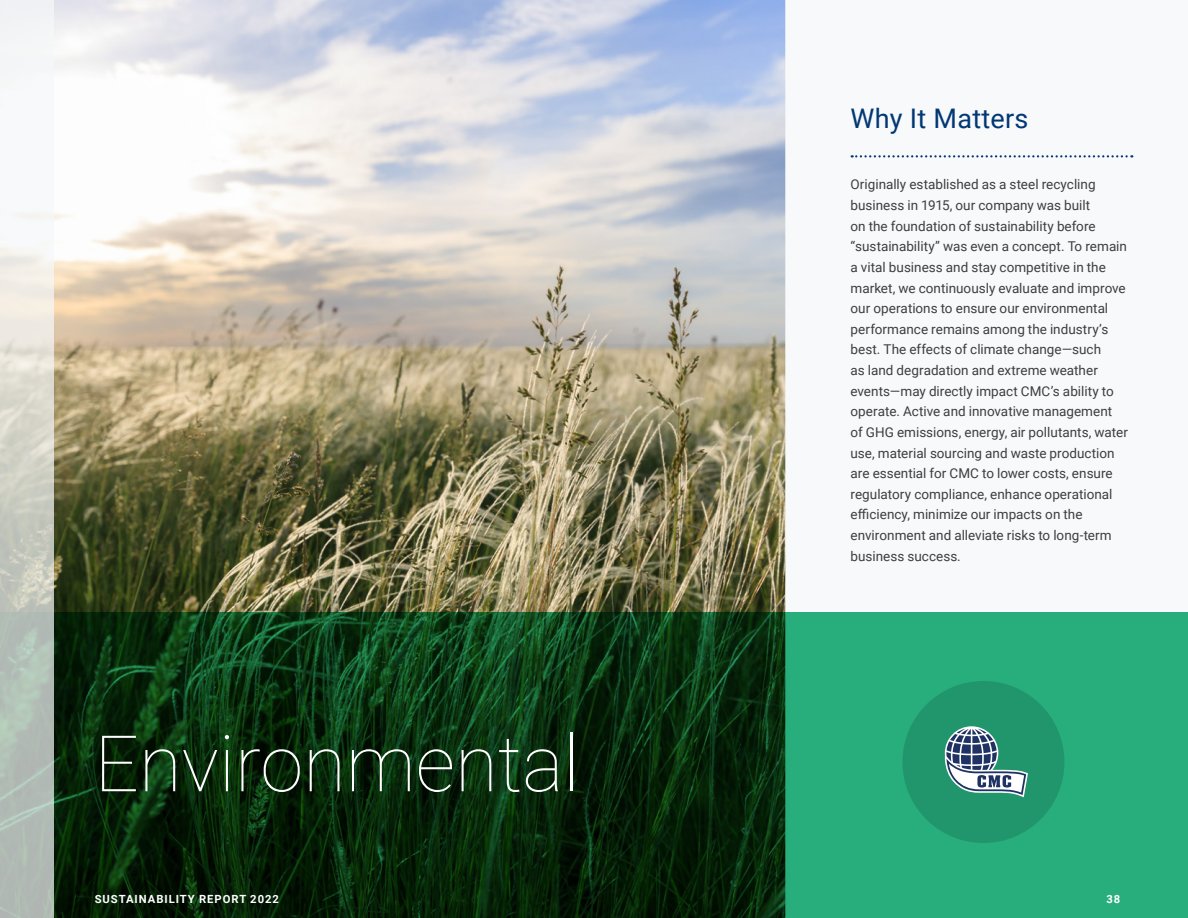
<style>
.page{position:relative;width:1188px;height:918px;background:#fff}
.page>*{position:absolute;margin:0;border:0;box-sizing:border-box;transform-origin:0 0}
.t1{font:100 78px "Roboto";color:#fff}
.t2{font:27px "Roboto";letter-spacing:.01em;color:#013775}
.Divider_Body{font:13.5px/20.7px "Roboto";color:#3e3e3f}
.t3{font:700 11.25px "Roboto";letter-spacing:.085em;color:#fff}
</style>
<div class="page">
<img style="left:54px;top:0;width:731px;height:612px">
<div style="left:785px;top:0;width:403px;height:918px;background:#f5f8f9"></div>
<svg style="left:54px;top:612px;width:1134px;height:306px;background:#12542f"></svg>
<svg style="left:0;top:0;width:54px;height:918px"></svg>
<svg style="left:852px;top:155px;width:280px;height:3px"></svg>
<div style="left:902px;top:681px;width:162px;height:162px;background:#21966c;border-radius:50%"></div>
<svg style="left:945px;top:726px;width:83px;height:71px"></svg>
<p class="t2" style="left:851px;top:100px;width:179px">Why It Matters</p>
<h5 class="t1" style="left:95px;top:709px;width:487px">Environmental</h5>
<p class="Divider_Body" style="left:851px;top:174px;width:279px">Originally established as a steel recycling business in 1915, our company was built<br>on the foundation of sustainability before “sustainability” was even a concept. To remain a vital business and stay competitive in the market, we continuously evaluate and improve our operations to ensure our environmental performance remains among the industry’s best. The effects of climate change—such<br>as land degradation and extreme weather events—may directly impact CMC’s ability to operate. Active and innovative management of GHG emissions, energy, air pollutants, water use, material sourcing and waste production are essential for CMC to lower costs, ensure regulatory compliance, enhance operational efficiency, minimize our impacts on the environment and alleviate risks to long-term business success.</p>
<p class="t3" style="left:95px;top:891px;width:186px">SUSTAINABILITY REPORT 2022</p>
<p class="t3" style="left:1106px;top:891px;width:15px">38</p>
</div>
